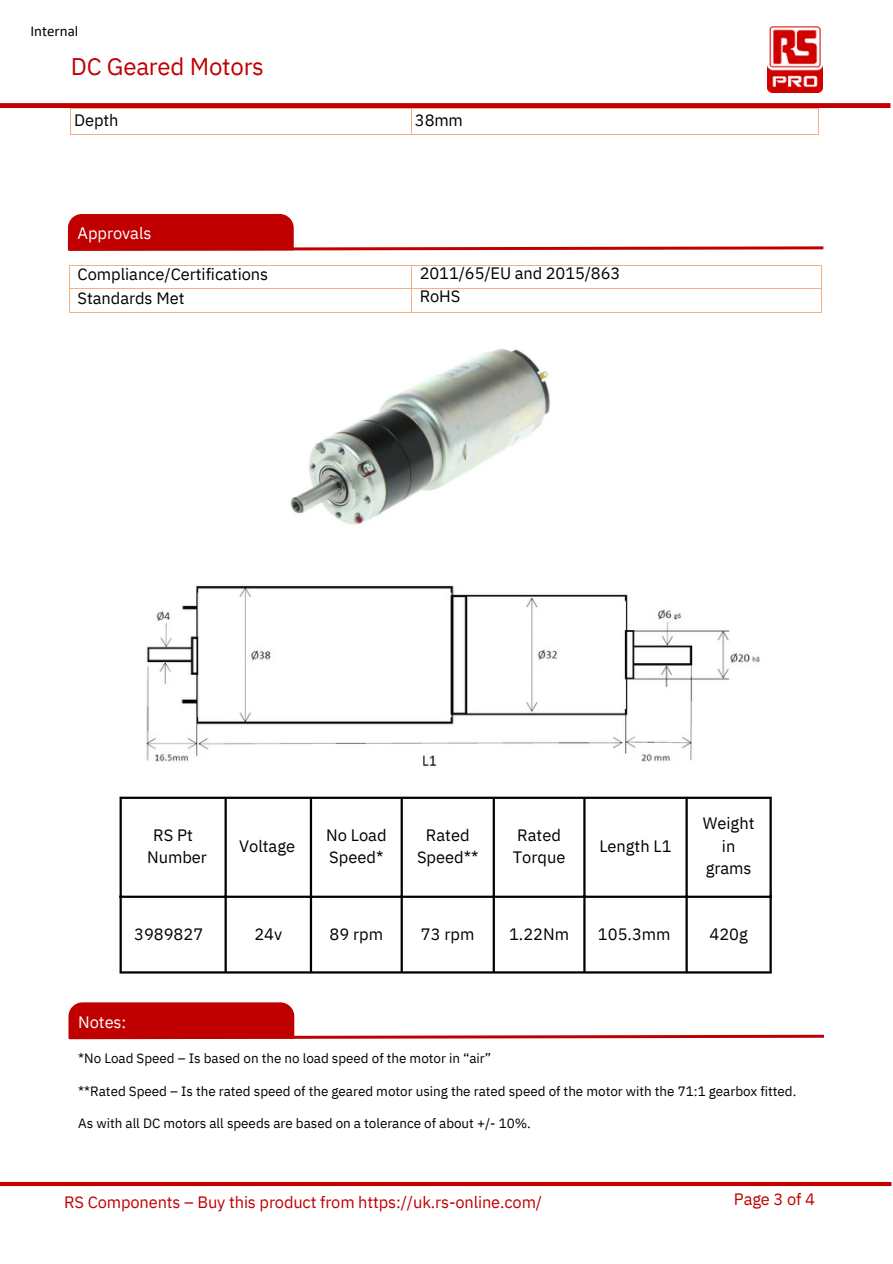
<style>
.page{position:relative;width:893px;height:1264px;background:#fff}
.page>*{position:absolute;margin:0;border:0;box-sizing:border-box;transform-origin:0 0}
.t1{font:24px "IBM Plex Sans";letter-spacing:-.01em;color:#c00000}
.t2{font:16.5px/22.5px "IBM Plex Sans";color:#000}
.t3{font:16.5px "IBM Plex Sans";letter-spacing:-.01em;color:#c00000}
.t4{font:16.5px "IBM Plex Sans";letter-spacing:-.005em;color:#fff}
.t5{font:15px "Calibri";color:#000}
.t6{font:13.5px "IBM Plex Sans";letter-spacing:-.005em;color:#000}
</style>
<div class="page">
<img style="left:767px;top:26px;width:55px;height:66px">
<svg style="left:0;top:1181px;width:891px;height:4px;fill:#c00000"></svg>
<div style="left:0;top:103px;width:890px;height:5px;background:#c00000"></div>
<hr style="left:71px;top:108px;width:340px;height:1px;background:#f4b083">
<hr style="left:412px;top:108px;width:406px;height:1px;background:#f4b083">
<svg style="left:70px;top:108px;width:1px;height:27px"></svg>
<hr style="left:71px;top:134px;width:340px;height:1px;background:#f4b083">
<svg style="left:411px;top:108px;width:1px;height:27px"></svg>
<hr style="left:412px;top:134px;width:406px;height:1px;background:#f4b083">
<svg style="left:818px;top:108px;width:1px;height:27px"></svg>
<hr style="left:70px;top:265px;width:341px;height:1px;background:#f4b083">
<hr style="left:412px;top:265px;width:409px;height:1px;background:#f4b083">
<hr style="left:70px;top:288px;width:341px;height:1px;background:#f4b083">
<hr style="left:412px;top:288px;width:409px;height:1px;background:#f4b083">
<svg style="left:69px;top:265px;width:1px;height:48px"></svg>
<hr style="left:70px;top:312px;width:341px;height:1px;background:#f4b083">
<svg style="left:411px;top:265px;width:1px;height:48px"></svg>
<hr style="left:412px;top:312px;width:409px;height:1px;background:#f4b083">
<svg style="left:821px;top:265px;width:1px;height:48px"></svg>
<svg style="left:67px;top:214px;width:757px;height:37px"></svg>
<img style="left:290px;top:348px;width:260px;height:177px">
<img style="left:146px;top:585px;width:614px;height:181px">
<hr style="left:119px;top:799px;width:3px;height:172px;background:#000">
<hr style="left:224px;top:799px;width:3px;height:172px;background:#000">
<hr style="left:310px;top:799px;width:2px;height:172px;background:#000">
<hr style="left:400px;top:799px;width:3px;height:172px;background:#000">
<hr style="left:492px;top:799px;width:3px;height:172px;background:#000">
<hr style="left:583px;top:799px;width:2px;height:172px;background:#000">
<hr style="left:685px;top:799px;width:2px;height:172px;background:#000">
<hr style="left:769px;top:799px;width:2px;height:172px;background:#000">
<hr style="left:119px;top:796px;width:652px;height:3px;background:#000">
<hr style="left:119px;top:895px;width:652px;height:2px;background:#000">
<hr style="left:119px;top:971px;width:652px;height:2px;background:#000">
<svg style="left:68px;top:1002px;width:756px;height:38px"></svg>
<p class="t5" style="left:30px;top:24px;width:49px">Internal</p>
<p class="t1" style="left:71px;top:51px;width:195px">DC Geared Motors</p>
<p class="t2" style="left:74px;top:109px;width:46px">Depth</p>
<p class="t4" style="left:78px;top:222px;width:75px">Approvals</p>
<p class="t2" style="left:78px;top:262px;width:192px">Compliance/Certifications</p>
<p class="t2" style="left:78px;top:287px;width:108px">Standards Met</p>
<p class="t2" style="left:415px;top:109px;width:50px">38mm</p>
<p class="t2" style="left:420px;top:262px;width:202px">2011/65/EU and 2015/863</p>
<p class="t2" style="left:420px;top:284px;width:42px">RoHS</p>
<p class="t2" style="left:153px;top:823px;width:41px">RS Pt</p>
<p class="t2" style="left:147px;top:845px;width:61px">Number</p>
<p class="t2" style="left:239px;top:834px;width:57px">Voltage</p>
<p class="t2" style="left:326px;top:823px;width:62px">No Load<br>Speed*</p>
<p class="t2" style="left:417px;top:823px;width:63px;text-align:center">Rated<br>Speed**</p>
<p class="t2" style="left:513px;top:823px;width:54px">Rated<br>Torque</p>
<p class="t2" style="left:599px;top:834px;width:74px">Length L1</p>
<p class="t2" style="left:702px;top:811px;width:53px;text-align:center">Weight in grams</p>
<p class="t2" style="left:134px;top:922px;width:71px">3989827</p>
<p class="t2" style="left:254px;top:922px;width:29px">24v</p>
<p class="t2" style="left:329px;top:922px;width:55px">89 rpm</p>
<p class="t2" style="left:421px;top:922px;width:55px">73 rpm</p>
<p class="t2" style="left:509px;top:922px;width:62px">1.22Nm</p>
<p class="t2" style="left:598px;top:922px;width:74px">105.3mm</p>
<p class="t2" style="left:709px;top:922px;width:40px">420g</p>
<p class="t4" style="left:78px;top:1010px;width:50px">Notes:</p>
<p class="t6" style="left:78px;top:1049px;width:414px">*No Load Speed – Is based on the no load speed of the motor in “air”</p>
<p class="t6" style="left:78px;top:1082px;width:719px">**Rated Speed – Is the rated speed of the geared motor using the rated speed of the motor with the 71:1 gearbox fitted.</p>
<p class="t6" style="left:78px;top:1114px;width:454px">As with all DC motors all speeds are based on a tolerance of about +/- 10%.</p>
<p class="t3" style="left:64px;top:1190px;width:479px">RS Components – Buy this product from https://uk.rs-online.com/</p>
<p class="t3" style="left:733px;top:1187px;width:83px">Page 3 of 4</p>
</div>
